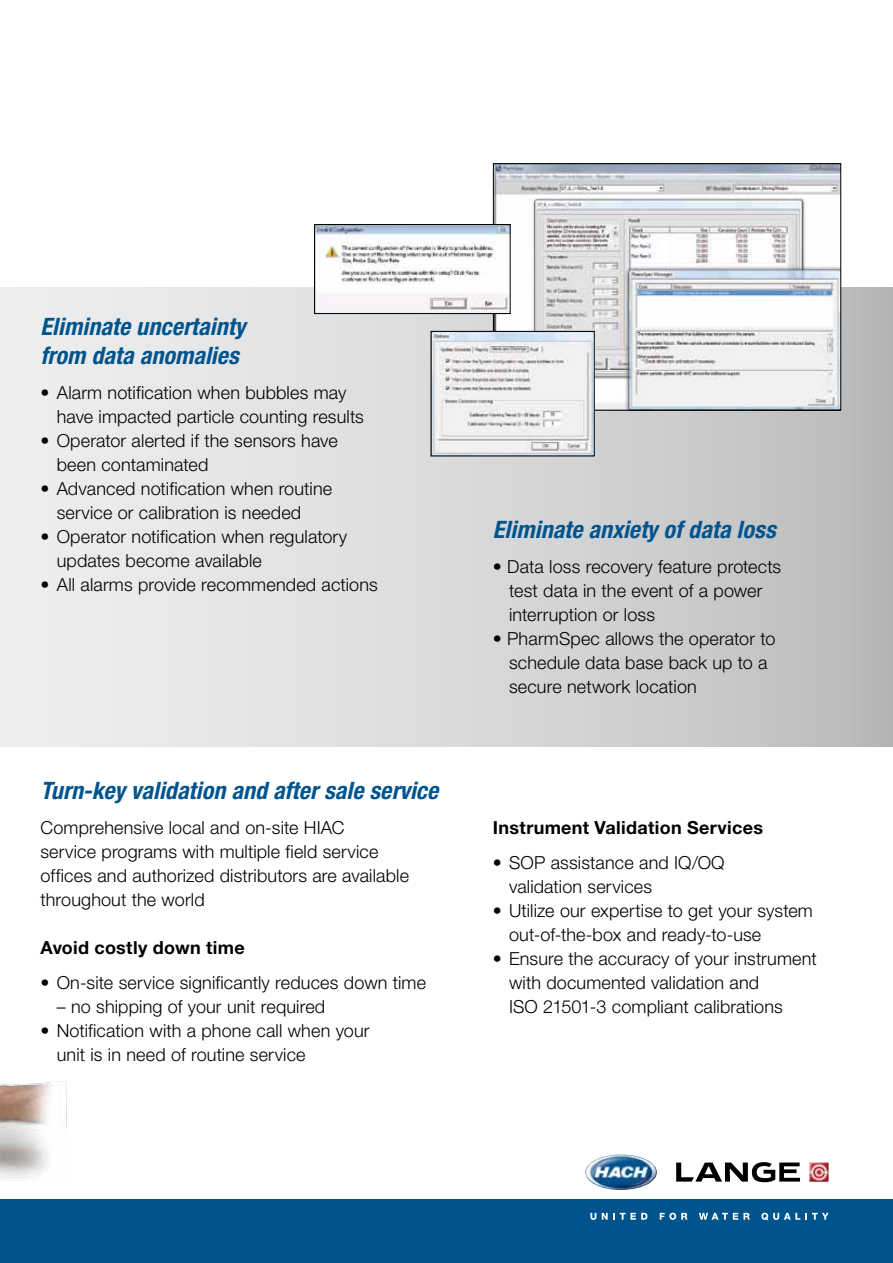
<style>
.page{position:relative;width:893px;height:1263px;background:#fff}
.page>*{position:absolute;margin:0;border:0;box-sizing:border-box;transform-origin:0 0}
.t1{font:italic 700 condensed 24px/28.8px "Helvetica Neue LT Std";letter-spacing:.005em;color:#00548e}
.t2{font:300 18px/24px "Helvetica Neue LT Pro";letter-spacing:.01em;color:#000}
.t3{font:700 18px "Helvetica Neue LT Std";letter-spacing:.015em;color:#000}
</style>
<div class="page">
<div style="left:0;top:287px;width:893px;height:459px;background:linear-gradient(to right,#f2f3f4,#bcbdbe)"></div>
<img style="left:0;top:716px;width:68px;height:463px">
<div style="left:0;top:1199px;width:893px;height:64px;background:#00548e"></div>
<img style="left:495px;top:165px;width:344px;height:243px">
<div style="left:493px;top:163px;width:348px;height:247px;border:1px solid #000"></div>
<img style="left:433px;top:333px;width:159px;height:121px">
<img style="left:316px;top:226px;width:192px;height:86px">
<div style="left:314px;top:224px;width:196px;height:90px;border:1px solid #000"></div>
<svg style="left:590px;top:1213px;width:6px;height:7px"></svg>
<svg style="left:602px;top:1213px;width:45px;height:7px"></svg>
<svg style="left:660px;top:1213px;width:27px;height:7px"></svg>
<svg style="left:699px;top:1213px;width:51px;height:7px"></svg>
<svg style="left:761px;top:1213px;width:68px;height:7px"></svg>
<img style="left:809px;top:1162px;width:20px;height:20px">
<img style="left:585px;top:1154px;width:72px;height:36px">
<svg style="left:676px;top:1162px;width:124px;height:20px"></svg>
<h1 class="t1" style="left:40px;top:313px;width:206px">Eliminate uncertainty from data anomalies</h1>
<p class="t2" style="left:57px;top:380px;width:309px;text-indent:-16px">• Alarm notification when bubbles may have impacted particle counting results</p>
<p class="t2" style="left:57px;top:428px;width:283px;text-indent:-16px">• Operator alerted if the sensors have been contaminated</p>
<p class="t2" style="left:57px;top:476px;width:277px;text-indent:-16px">• Advanced notification when routine service or calibration is needed</p>
<p class="t2" style="left:57px;top:524px;width:292px;text-indent:-16px">• Operator notification when regulatory updates become available</p>
<p class="t2" style="left:40px;top:572px;width:339px">• All alarms provide recommended actions</p>
<h1 class="t1" style="left:40px;top:777px;width:399px">Turn-key validation and after sale service</h1>
<p class="t2" style="left:40px;top:815px;width:370px">Comprehensive local and on-site HIAC<br>service programs with multiple field service offices and authorized distributors are available throughout the world</p>
<p class="t3" style="left:40px;top:937px;width:206px">Avoid costly down time</p>
<p class="t2" style="left:40px;top:970px;width:387px">• On-site service significantly reduces down time</p>
<p class="t2" style="left:57px;top:994px;width:270px">– no shipping of your unit required</p>
<p class="t2" style="left:57px;top:1018px;width:314px;text-indent:-16px">• Notification with a phone call when your unit is in need of routine service</p>
<h1 class="t1" style="left:493px;top:515px;width:284px">Eliminate anxiety of data loss</h1>
<p class="t2" style="left:509px;top:554px;width:274px;text-indent:-16px">• Data loss recovery feature protects test data in the event of a power interruption or loss</p>
<p class="t2" style="left:509px;top:626px;width:268px;text-indent:-16px">• PharmSpec allows the operator to schedule data base back up to a secure network location</p>
<p class="t3" style="left:493px;top:817px;width:272px">Instrument Validation Services</p>
<p class="t2" style="left:509px;top:850px;width:217px;text-indent:-16px">• SOP assistance and IQ/OQ validation services</p>
<p class="t2" style="left:509px;top:898px;width:305px;text-indent:-16px">• Utilize our expertise to get your system out-of-the-box and ready-to-use</p>
<p class="t2" style="left:509px;top:946px;width:309px;text-indent:-16px">• Ensure the accuracy of your instrument with documented validation and<br>ISO 21501-3 compliant calibrations</p>
</div>
